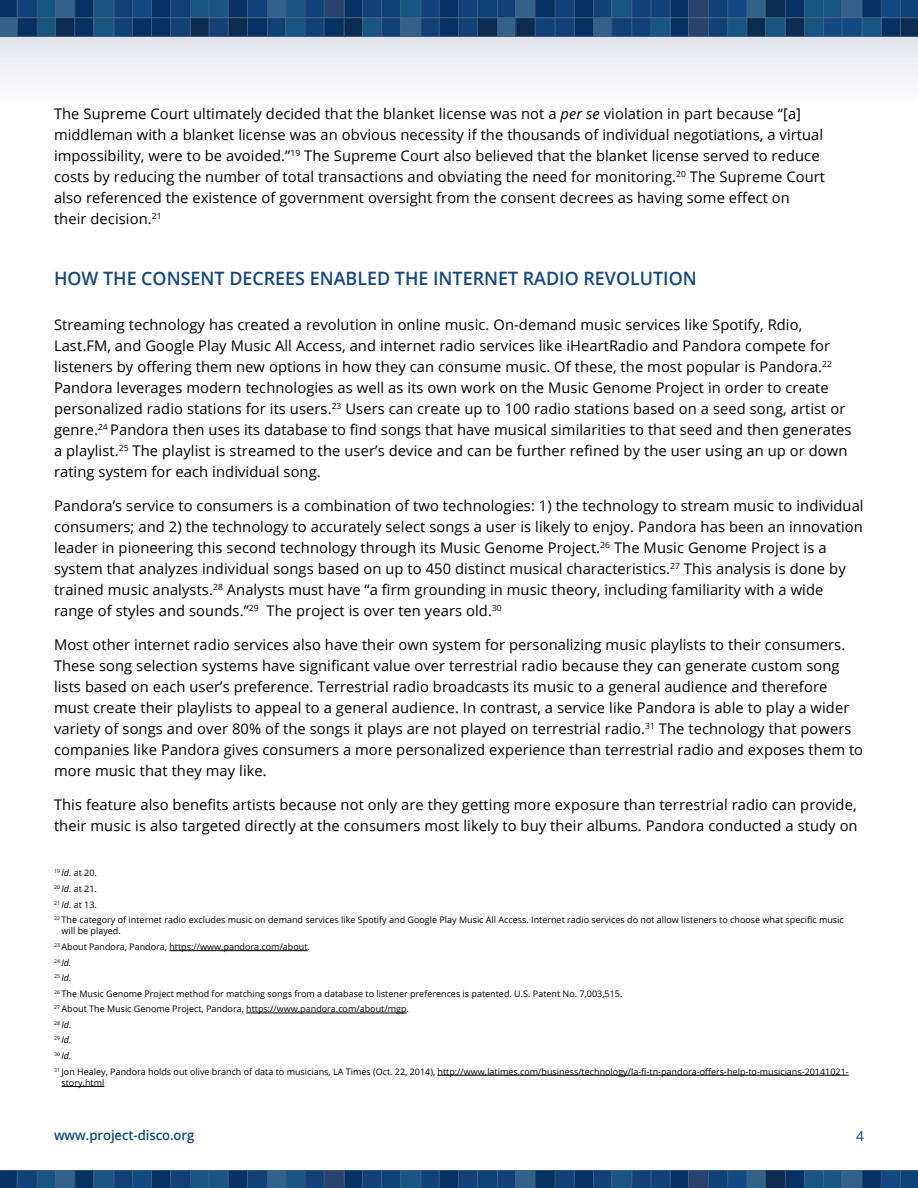
<style>
.page{position:relative;width:918px;height:1188px;background:#fff}
.page>*{position:absolute;margin:0;border:0;box-sizing:border-box;transform-origin:0 0}
.Heading_1{font:600 18.45px "Open Sans";color:#144882}
.Body_One{font:14.7px/21px "Open Sans";letter-spacing:.005em;color:#000}
.t1{font:13.95px "Open Sans";color:#144882}
.t2{font:600 13.5px "Open Sans";letter-spacing:-.005em;color:#144882}
.Footnote_Regular{font:9px/11.2px "Open Sans";color:#000}
.Footnote_Regular-2{font:italic 9px "Open Sans";color:#000}
.s1{font-style:italic}
</style>
<div class="page">
<div style="left:0;top:0;width:918px;height:110px;background:linear-gradient(to right,#f2f2f6,#f2f2f6)"></div>
<svg style="left:0;top:1170px;width:918px;height:18px;background:#174776"></svg>
<svg style="left:0;top:0;width:918px;height:37px;background:#174573"></svg>
<hr style="left:169px;top:950px;width:139px;height:1px;background:#000">
<hr style="left:246px;top:1013px;width:161px;height:1px;background:#000">
<hr style="left:438px;top:1075px;width:411px;height:1px;background:#000">
<hr style="left:62px;top:1086px;width:42px;height:1px;background:#000">
<p class="Body_One" style="left:54px;top:103px;width:773px">The Supreme Court ultimately decided that the blanket license was not a <span class="s1">per se</span> violation in part because “[a] middleman with a blanket license was an obvious necessity if the thousands of individual negotiations, a virtual impossibility, were to be avoided.”<sup>19</sup> The Supreme Court also believed that the blanket license served to reduce costs by reducing the number of total transactions and obviating the need for monitoring.<sup>20</sup> The Supreme Court also referenced the existence of government oversight from the consent decrees as having some effect on their decision.<sup>21</sup></p>
<p class="Heading_1" style="left:54px;top:265px;width:644px">HOW THE CONSENT DECREES ENABLED THE INTERNET RADIO REVOLUTION</p>
<p class="Body_One" style="left:54px;top:313px;width:799px">Streaming technology has created a revolution in online music. On-demand music services like Spotify, Rdio, Last.FM, and Google Play Music All Access, and internet radio services like iHeartRadio and Pandora compete for listeners by offering them new options in how they can consume music. Of these, the most popular is Pandora.<sup>22<br></sup>Pandora leverages modern technologies as well as its own work on the Music Genome Project in order to create personalized radio stations for its users.<sup>23</sup> Users can create up to 100 radio stations based on a seed song, artist or genre.<sup>24</sup> Pandora then uses its database to find songs that have musical similarities to that seed and then generates a playlist.<sup>25</sup> The playlist is streamed to the user’s device and can be further refined by the user using an up or down rating system for each individual song.</p>
<p class="Body_One" style="left:54px;top:494px;width:811px">Pandora’s service to consumers is a combination of two technologies: 1) the technology to stream music to individual consumers; and 2) the technology to accurately select songs a user is likely to enjoy. Pandora has been an innovation leader in pioneering this second technology through its Music Genome Project.<sup>26</sup> The Music Genome Project is a system that analyzes individual songs based on up to 450 distinct musical characteristics.<sup>27</sup> This analysis is done by trained music analysts.<sup>28</sup> Analysts must have “a firm grounding in music theory, including familiarity with a wide range of styles and sounds.”<sup>29</sup> The project is over ten years old.<sup>30</sup></p>
<p class="Body_One" style="left:54px;top:633px;width:811px">Most other internet radio services also have their own system for personalizing music playlists to their consumers.<br>These song selection systems have significant value over terrestrial radio because they can generate custom song lists based on each user’s preference. Terrestrial radio broadcasts its music to a general audience and therefore must create their playlists to appeal to a general audience. In contrast, a service like Pandora is able to play a wider variety of songs and over 80% of the songs it plays are not played on terrestrial radio.<sup>31</sup> The technology that powers companies like Pandora gives consumers a more personalized experience than terrestrial radio and exposes them to more music that they may like.</p>
<p class="Body_One" style="left:54px;top:793px;width:805px">This feature also benefits artists because not only are they getting more exposure than terrestrial radio can provide, their music is also targeted directly at the consumers most likely to buy their albums. Pandora conducted a study on</p>
<p class="Footnote_Regular" style="left:54px;top:867px;width:44px"><sup>19</sup> <span class="s1">Id.</span> at 20.</p>
<p class="Footnote_Regular" style="left:54px;top:883px;width:44px"><sup>20</sup> <span class="s1">Id.</span> at 21.</p>
<p class="Footnote_Regular" style="left:54px;top:898px;width:44px"><sup>21</sup> <span class="s1">Id.</span> at 13.</p>
<p class="Footnote_Regular" style="left:61px;top:914px;width:784px;text-indent:-7px"><sup>22</sup> The category of internet radio excludes music on demand services like Spotify and Google Play Music All Access. Internet radio services do not allow listeners to choose what specific music will be played.</p>
<p class="Footnote_Regular" style="left:54px;top:941px;width:258px"><sup>23</sup> About Pandora, Pandora, https://www.pandora.com/about.</p>
<p class="Footnote_Regular-2" style="left:54px;top:956px;width:19px"><sup>24</sup> Id.</p>
<p class="Footnote_Regular-2" style="left:54px;top:972px;width:19px"><sup>25</sup> Id.</p>
<p class="Footnote_Regular" style="left:54px;top:988px;width:570px"><sup>26</sup> The Music Genome Project method for matching songs from a database to listener preferences is patented. U.S. Patent No. 7,003,515.</p>
<p class="Footnote_Regular" style="left:54px;top:1003px;width:356px"><sup>27</sup> About The Music Genome Project, Pandora, https://www.pandora.com/about/mgp.</p>
<p class="Footnote_Regular-2" style="left:54px;top:1018px;width:19px"><sup>28</sup> Id.</p>
<p class="Footnote_Regular-2" style="left:54px;top:1034px;width:19px"><sup>29</sup> Id.</p>
<p class="Footnote_Regular-2" style="left:54px;top:1050px;width:19px"><sup>30</sup> Id.</p>
<p class="Footnote_Regular" style="left:62px;top:1065px;width:789px;text-indent:-8px"><sup>31</sup> Jon Healey, Pandora holds out olive branch of data to musicians, LA Times (Oct. 22, 2014), http://www.latimes.com/business/technology/la-fi-tn-pandora-offers-help-to-musicians-20141021- story.html</p>
<p class="t2" style="left:54px;top:1126px;width:142px">www.project-disco.org</p>
<p class="t1" style="left:856px;top:1127px;width:9px">4</p>
</div>
